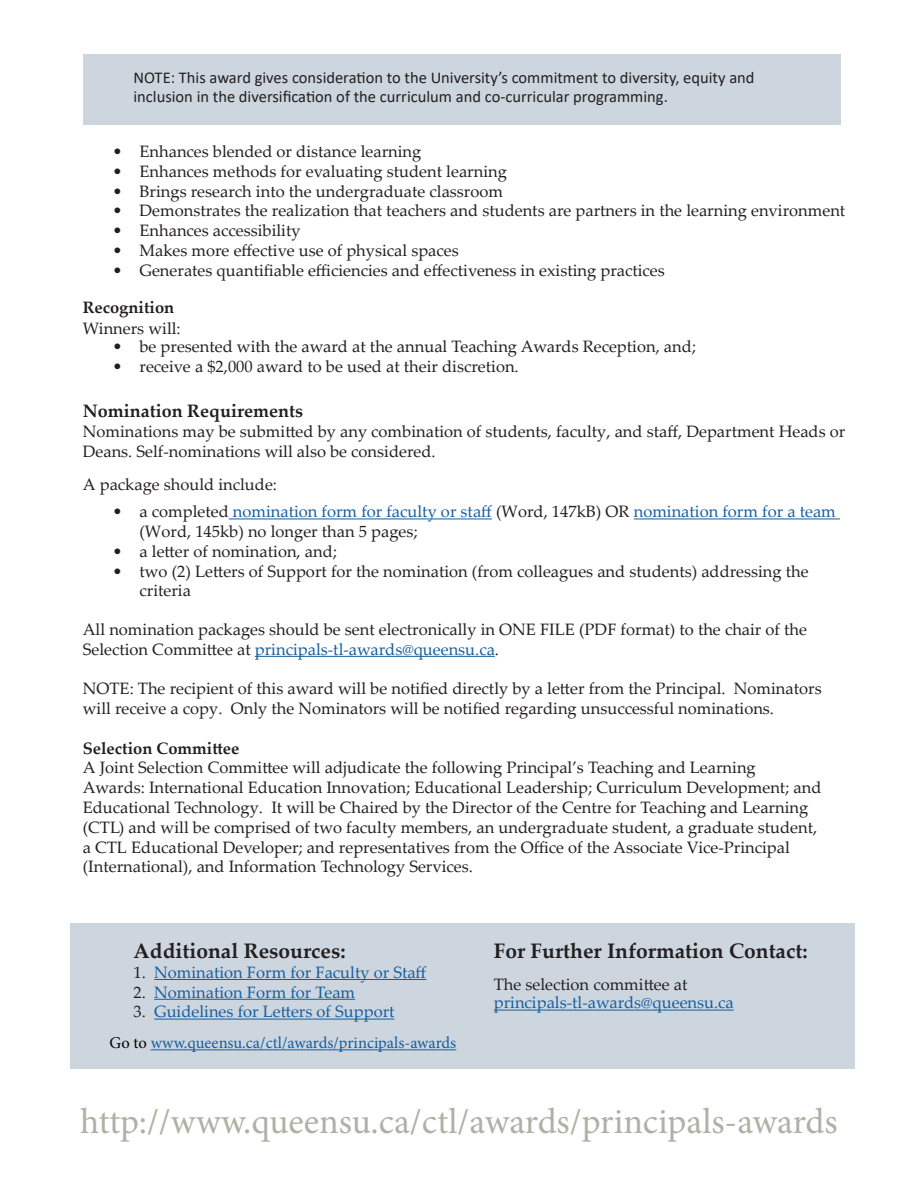
<style>
.page{position:relative;width:918px;height:1188px;background:#fff}
.page>*{position:absolute;margin:0;border:0;box-sizing:border-box;transform-origin:0 0}
.t1{font:36px "Minion Pro";letter-spacing:-.005em;color:#b0b0a4}
.t2{font:700 21px "Palatino Linotype";color:#231f20}
.t3{font:700 18px "Palatino Linotype";color:#231f20}
.t4{font:16.5px/19.8px "Palatino Linotype";color:#231f20}
.t5{font:16.5px/19.8px "Calibri";color:#231f20}
.t6{font:16.5px "Palatino Linotype";color:#175d9e}
.t7{font:16.5px "Minion Pro";color:#175d9e}
.t8{font:700 16.5px "Palatino Linotype";color:#231f20}
.s1{color:#175d9e}
.s2{color:#231f20}
.s3{color:#040503}
</style>
<div class="page">
<div style="left:70px;top:924px;width:785px;height:145px;background:#cdd6df"></div>
<hr style="left:494px;top:1010px;width:240px;height:1px;background:#175d9e">
<hr style="left:154px;top:979px;width:272px;height:1px;background:#175d9e">
<hr style="left:154px;top:999px;width:201px;height:1px;background:#175d9e">
<hr style="left:154px;top:1019px;width:241px;height:1px;background:#175d9e">
<hr style="left:151px;top:1049px;width:305px;height:1px;background:#175d9e">
<div style="left:83px;top:54px;width:758px;height:70px;background:#cdd6df"></div>
<hr style="left:229px;top:518px;width:263px;height:1px;background:#175d9e">
<hr style="left:634px;top:518px;width:206px;height:1px;background:#175d9e">
<hr style="left:255px;top:656px;width:240px;height:1px;background:#175d9e">
<p class="t5" style="left:134px;top:67px;width:623px">NOTE: This award gives consideration to the University’s commitment to diversity, equity and inclusion in the diversification of the curriculum and co-curricular programming.</p>
<p class="t4" style="left:112px;top:141px;width:310px">• Enhances blended or distance learning</p>
<p class="t4" style="left:112px;top:161px;width:396px">• Enhances methods for evaluating student learning</p>
<p class="t4" style="left:112px;top:180px;width:392px">• Brings research into the undergraduate classroom</p>
<p class="t4" style="left:112px;top:200px;width:734px">• Demonstrates the realization that teachers and students are partners in the learning environment</p>
<p class="t4" style="left:112px;top:220px;width:190px">• Enhances accessibility</p>
<p class="t4" style="left:112px;top:240px;width:348px">• Makes more effective use of physical spaces</p>
<p class="t4" style="left:112px;top:260px;width:554px">• Generates quantifiable efficiencies and effectiveness in existing practices</p>
<p class="t8" style="left:83px;top:295px;width:93px">Recognition</p>
<p class="t4" style="left:83px;top:318px;width:99px">Winners will:</p>
<p class="t4" style="left:112px;top:336px;width:585px">• be presented with the award at the annual Teaching Awards Reception, and;</p>
<p class="t4" style="left:112px;top:356px;width:408px">• receive a $2,000 award to be used at their discretion.</p>
<p class="t3" style="left:83px;top:398px;width:222px">Nomination Requirements</p>
<p class="t4" style="left:83px;top:421px;width:764px">Nominations may be submitted by any combination of students, faculty, and staff, Department Heads or<br>Deans. Self-nominations will also be considered.</p>
<p class="t4" style="left:83px;top:474px;width:196px">A package should include:</p>
<p class="t4" style="left:139px;top:501px;width:698px;text-indent:-27px">• a completed <span class="s1">nomination form for faculty or staff</span> (Word, 147kB) OR <span class="s1">nomination form for a team </span>(Word, 145kb) no longer than 5 pages;</p>
<p class="t4" style="left:112px;top:541px;width:226px">• a letter of nomination, and;</p>
<p class="t4" style="left:139px;top:561px;width:671px;text-indent:-27px">• two (2) Letters of Support for the nomination (from colleagues and students) addressing the criteria</p>
<p class="t4" style="left:83px;top:619px;width:726px">All nomination packages should be sent electronically in ONE FILE (PDF format) to the chair of the<br>Selection Committee at <span class="s1">principals-tl-awards@queensu.ca</span>.</p>
<p class="t4" style="left:83px;top:678px;width:740px">NOTE: The recipient of this award will be notified directly by a letter from the Principal. Nominators will receive a copy. Only the Nominators will be notified regarding unsuccessful nominations.</p>
<p class="t8" style="left:83px;top:736px;width:158px">Selection Committee</p>
<p class="t4" style="left:83px;top:757px;width:740px">A Joint Selection Committee will adjudicate the following Principal’s Teaching and Learning Awards: International Education Innovation; Educational Leadership; Curriculum Development; and Educational Technology. It will be Chaired by the Director of the Centre for Teaching and Learning (CTL) and will be comprised of two faculty members, an undergraduate student, a graduate student, a CTL Educational Developer; and representatives from the Office of the Associate Vice-Principal (International), and Information Technology Services.</p>
<p class="t2" style="left:134px;top:936px;width:214px">Additional Resources:</p>
<p class="t6" style="left:134px;top:960px;width:294px"><span class="s2">1.</span> Nomination Form for Faculty or Staff</p>
<p class="t6" style="left:134px;top:980px;width:223px"><span class="s2">2.</span> Nomination Form for Team</p>
<p class="t6" style="left:134px;top:1000px;width:263px"><span class="s2">3.</span> Guidelines for Letters of Support</p>
<p class="t7" style="left:110px;top:1032px;width:348px"><span class="s3">Go to</span> www.queensu.ca/ctl/awards/principals-awards</p>
<p class="t2" style="left:494px;top:936px;width:315px">For Further Information Contact:</p>
<p class="t4" style="left:494px;top:974px;width:195px">The selection committee at</p>
<p class="t6" style="left:494px;top:991px;width:242px">principals-tl-awards@queensu.ca</p>
<h1 class="t1" style="left:80px;top:1097px;width:759px">http://www.queensu.ca/ctl/awards/principals-awards</h1>
</div>
